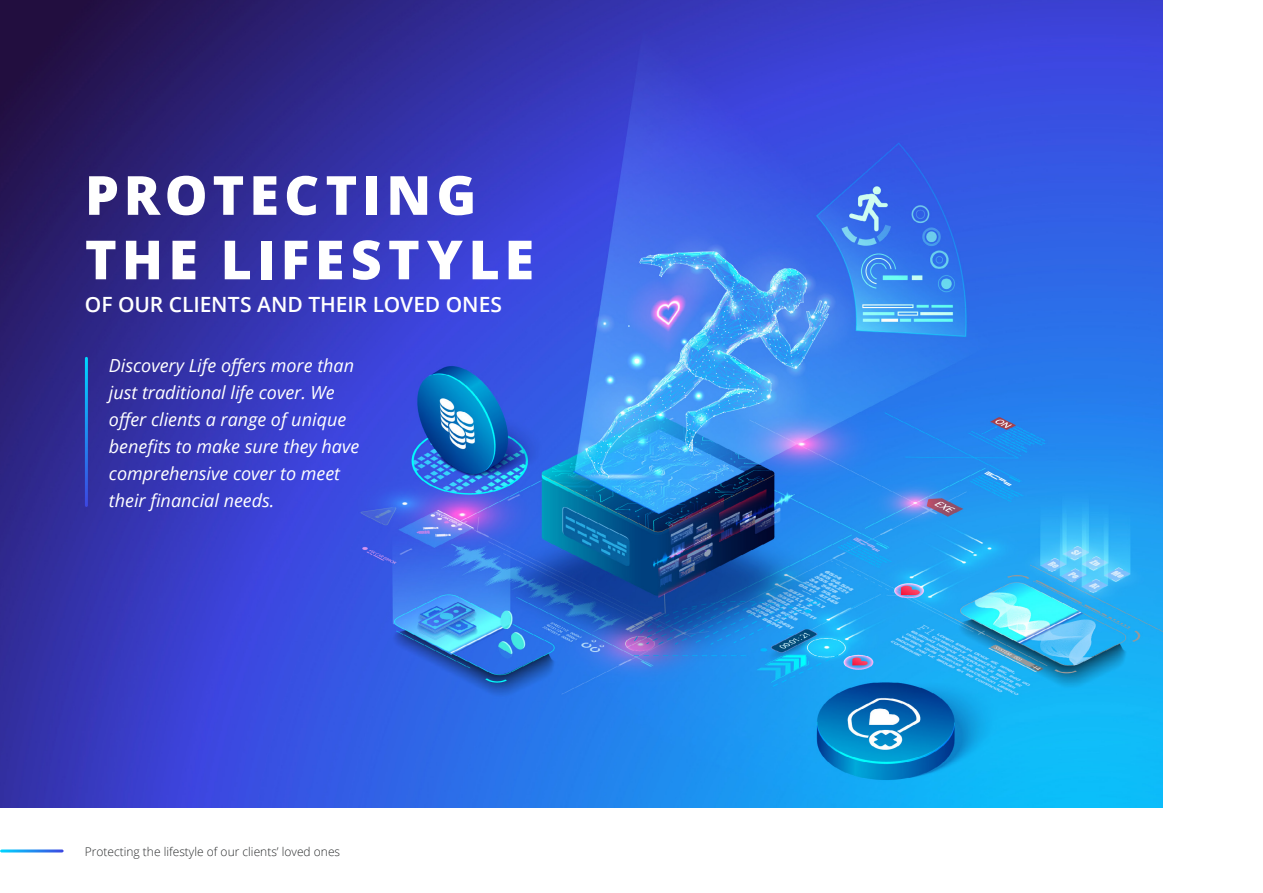
<style>
.page{position:relative;width:1263px;height:893px;background:#fff}
.page>*{position:absolute;margin:0;border:0;box-sizing:border-box;transform-origin:0 0}
.t1{font:800 54px/64.5px "Open Sans";letter-spacing:.095em;color:#fff}
.t2{font:600 21px "Open Sans";letter-spacing:-.005em;color:#fff}
.t3{font:italic 18px/27px "Open Sans";color:#fff}
.t4{font:300 12px "Open Sans";color:#292b2c}
</style>
<div class="page">
<img style="left:0;top:0;width:1163px;height:808px">
<hr style="left:85px;top:358px;width:3px;height:148px;background:#fff">
<h1 class="t1" style="left:85px;top:160px;width:451px">PROTECTING<br>THE LIFESTYLE</h1>
<p class="t2" style="left:85px;top:290px;width:419px">OF OUR CLIENTS AND THEIR LOVED ONES</p>
<p class="t3" style="left:109px;top:351px;width:252px">Discovery Life offers more than just traditional life cover. We offer clients a range of unique benefits to make sure they have comprehensive cover to meet their financial needs.</p>
<p class="t4" style="left:85px;top:843px;width:257px">Protecting the lifestyle of our clients’ loved ones</p>
</div>
